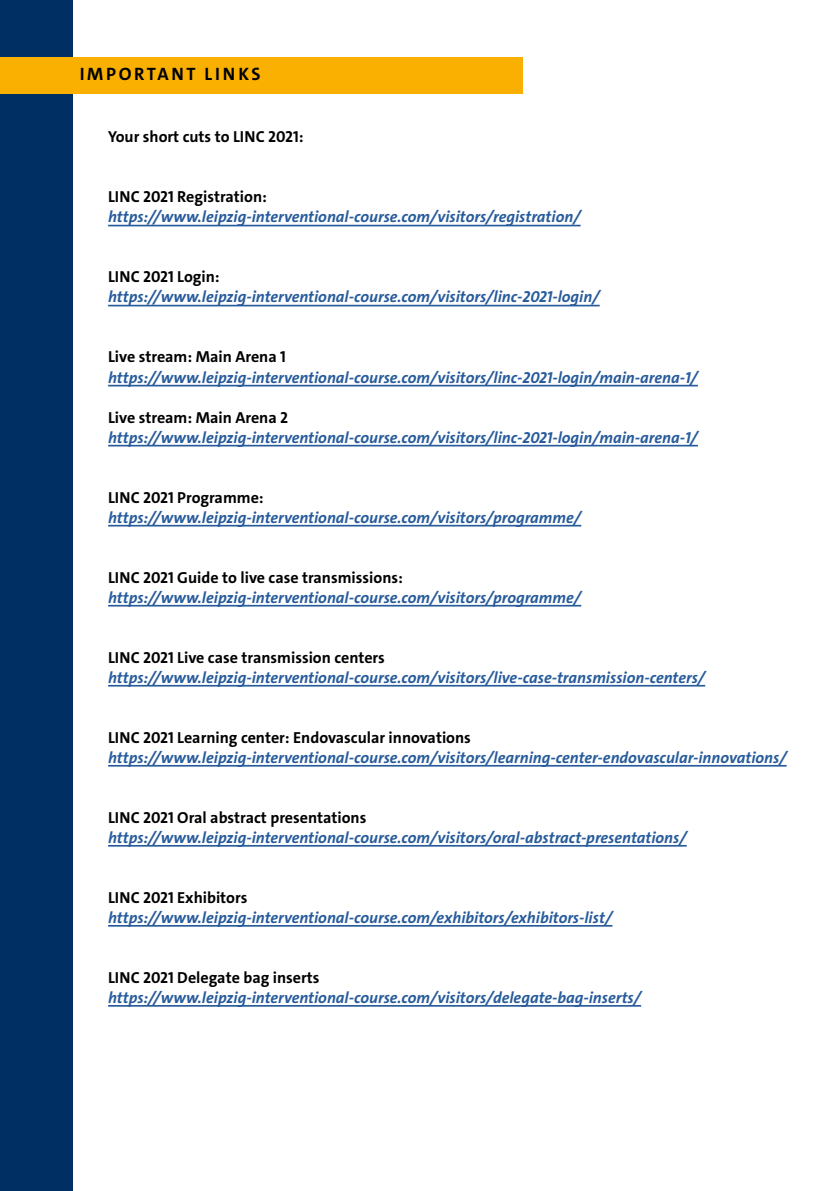
<style>
.page{position:relative;width:840px;height:1191px;background:#fff}
.page>*{position:absolute;margin:0;border:0;box-sizing:border-box;transform-origin:0 0}
.t1{font:700 18px "The Sans C4 s";letter-spacing:.15em;color:#000}
.t2{font:italic 700 16px "The Sans C4 s";color:#275b9b}
.t3{font:700 16px "The Sans C4 s";color:#000}
</style>
<div class="page">
<div style="left:0;top:0;width:72px;height:1191px;background:#002f63"></div>
<div style="left:0;top:57px;width:522px;height:37px;background:#f9b000"></div>
<hr style="left:108px;top:225px;width:472px;height:1px;background:#275b9b">
<hr style="left:108px;top:305px;width:491px;height:1px;background:#275b9b">
<hr style="left:108px;top:385px;width:589px;height:1px;background:#275b9b">
<hr style="left:108px;top:445px;width:589px;height:1px;background:#275b9b">
<hr style="left:108px;top:525px;width:473px;height:1px;background:#275b9b">
<hr style="left:108px;top:605px;width:473px;height:1px;background:#275b9b">
<hr style="left:108px;top:685px;width:596px;height:1px;background:#275b9b">
<hr style="left:108px;top:765px;width:678px;height:1px;background:#275b9b">
<hr style="left:108px;top:845px;width:578px;height:1px;background:#275b9b">
<hr style="left:108px;top:925px;width:504px;height:1px;background:#275b9b">
<hr style="left:108px;top:1005px;width:532px;height:1px;background:#275b9b">
<p class="t1" style="left:80px;top:62px;width:182px">IMPORTANT LINKS</p>
<p class="t3" style="left:108px;top:127px;width:197px">Your short cuts to LINC 2021:</p>
<p class="t3" style="left:108px;top:187px;width:160px">LINC 2021 Registration:</p>
<p class="t2" style="left:108px;top:207px;width:473px">https://www.leipzig-interventional-course.com/visitors/registration/</p>
<p class="t3" style="left:108px;top:267px;width:113px">LINC 2021 Login:</p>
<p class="t2" style="left:108px;top:287px;width:493px">https://www.leipzig-interventional-course.com/visitors/linc-2021-login/</p>
<p class="t3" style="left:108px;top:347px;width:179px">Live stream: Main Arena 1</p>
<p class="t2" style="left:108px;top:367px;width:591px">https://www.leipzig-interventional-course.com/visitors/linc-2021-login/main-arena-1/</p>
<p class="t3" style="left:108px;top:407px;width:181px">Live stream: Main Arena 2</p>
<p class="t2" style="left:108px;top:427px;width:591px">https://www.leipzig-interventional-course.com/visitors/linc-2021-login/main-arena-1/</p>
<p class="t3" style="left:108px;top:487px;width:157px">LINC 2021 Programme:</p>
<p class="t2" style="left:108px;top:507px;width:474px">https://www.leipzig-interventional-course.com/visitors/programme/</p>
<p class="t3" style="left:108px;top:567px;width:296px">LINC 2021 Guide to live case transmissions:</p>
<p class="t2" style="left:108px;top:587px;width:474px">https://www.leipzig-interventional-course.com/visitors/programme/</p>
<p class="t3" style="left:108px;top:647px;width:278px">LINC 2021 Live case transmission centers</p>
<p class="t2" style="left:108px;top:667px;width:598px">https://www.leipzig-interventional-course.com/visitors/live-case-transmission-centers/</p>
<p class="t3" style="left:108px;top:727px;width:364px">LINC 2021 Learning center: Endovascular innovations</p>
<p class="t2" style="left:108px;top:747px;width:679px">https://www.leipzig-interventional-course.com/visitors/learning-center-endovascular-innovations/</p>
<p class="t3" style="left:108px;top:807px;width:260px">LINC 2021 Oral abstract presentations</p>
<p class="t2" style="left:108px;top:827px;width:579px">https://www.leipzig-interventional-course.com/visitors/oral-abstract-presentations/</p>
<p class="t3" style="left:108px;top:887px;width:141px">LINC 2021 Exhibitors</p>
<p class="t2" style="left:108px;top:907px;width:505px">https://www.leipzig-interventional-course.com/exhibitors/exhibitors-list/</p>
<p class="t3" style="left:108px;top:967px;width:213px">LINC 2021 Delegate bag inserts</p>
<p class="t2" style="left:108px;top:987px;width:534px">https://www.leipzig-interventional-course.com/visitors/delegate-bag-inserts/</p>
</div>
